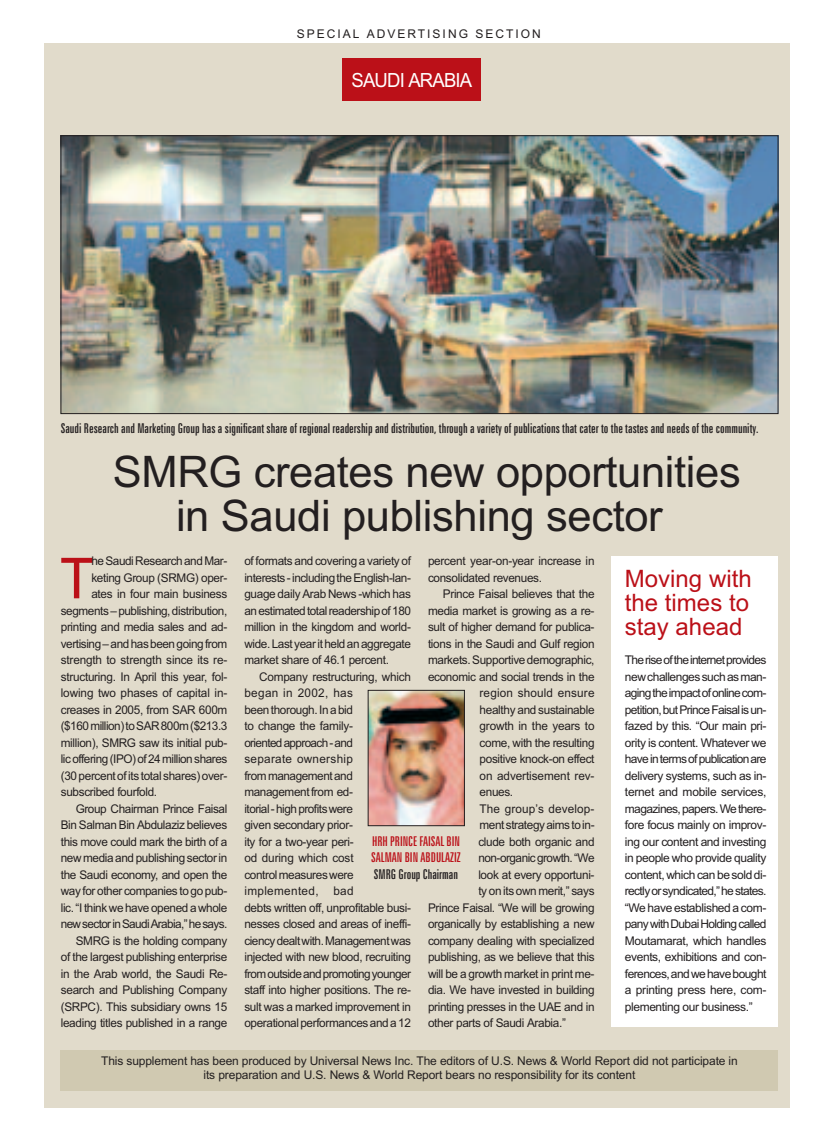
<style>
.page{position:relative;width:838px;height:1134px;background:#fff}
.page>*{position:absolute;margin:0;border:0;box-sizing:border-box;transform-origin:0 0}
.t1{font:56.55px "Trebuchet MS";color:#bb1018}
.t2{font:43.5px/43.5px "Arial MS";letter-spacing:-.01em;color:#231f20;text-align:center}
.t3{font:24px/24px "Arial MS";color:#bb1018;text-align:justify}
.t4{font:19.5px "Arial MS";letter-spacing:-.045em;color:#fff;scale:.95 1}
.t5{font:extra-condensed 13.5px "Zurich BT";color:#231f20}
.t6{font:extra-condensed 13.5px/16.5px "Zurich BT";color:#bb1018;text-align:justify}
.t7{font:12px/16.5px "Arial MS";letter-spacing:-.03em;color:#231f20;text-align:justify}
.t8{font:12px/14.2px "Arial MS";letter-spacing:-.01em;color:#231f20;text-align:center}
.t9{font:12px "Arial MS";letter-spacing:-.05em;color:#231f20}
.t10{font:12px "Arial MS";letter-spacing:.01em;color:#231f20}
.t11{font:12px "Arial MS";letter-spacing:.03em;color:#231f20}
.t12{font:12px "Arial MS";letter-spacing:.165em;color:#231f20}
.t13{font:12px "Arial MS";letter-spacing:-.055em;color:#231f20}
.t14{font:12px "Arial MS";letter-spacing:-.005em;color:#231f20}
.t15{font:12px "Arial MS";letter-spacing:.025em;color:#231f20}
.s1{color:#231f20}
</style>
<div class="page">
<img style="left:44px;top:43px;width:746px;height:1065px">
<p class="t12" style="left:297px;top:29px;width:245px">SPECIAL ADVERTISING SECTION</p>
<p class="t4" style="left:351px;top:73px;width:128px">SAUDI ARABIA</p>
<p class="t5" style="left:61px;top:423px;width:699px">Saudi Research and Marketing Group has a significant share of regional readership and distribution, through a variety of publications that cater to the tastes and needs of the community.</p>
<p class="t2" style="left:113px;top:454px;width:629px">SMRG creates new opportunities in Saudi publishing sector</p>
<p class="t1" style="left:61px;top:557px;width:34px">T</p>
<p class="t7" style="left:91px;top:554px;width:137px">he Saudi Research and Mar-</p>
<p class="t7" style="left:91px;top:570px;width:137px">keting Group (SRMG) oper-</p>
<p class="t7" style="left:91px;top:587px;width:137px">ates in four main business</p>
<p class="t7" style="left:61px;top:603px;width:168px">segments – publishing, distribution,</p>
<p class="t7" style="left:61px;top:620px;width:168px">printing and media sales and ad-</p>
<p class="t7" style="left:61px;top:636px;width:168px">vertising – and has been going from</p>
<p class="t7" style="left:61px;top:653px;width:168px">strength to strength since its re-</p>
<p class="t7" style="left:61px;top:669px;width:168px">structuring. In April this year, fol-</p>
<p class="t8" style="left:61px;top:687px;width:168px">lowing two phases of capital in-</p>
<p class="t7" style="left:61px;top:702px;width:168px">creases in 2005, from SAR 600m</p>
<p class="t7" style="left:61px;top:719px;width:168px">($160 million) to SAR 800m ($213.3</p>
<p class="t7" style="left:61px;top:735px;width:168px">million), SMRG saw its initial pub-</p>
<p class="t7" style="left:61px;top:752px;width:168px">lic offering (IPO) of 24 million shares</p>
<p class="t7" style="left:61px;top:768px;width:168px">(30 percent of its total shares) over-</p>
<p class="t7" style="left:61px;top:785px;width:98px">subscribed fourfold.</p>
<p class="t7" style="left:76px;top:801px;width:153px">Group Chairman Prince Faisal</p>
<p class="t7" style="left:61px;top:818px;width:168px">Bin Salman Bin Abdulaziz believes</p>
<p class="t7" style="left:61px;top:834px;width:168px">this move could mark the birth of a</p>
<p class="t7" style="left:61px;top:851px;width:168px">new media and publishing sector in</p>
<p class="t7" style="left:61px;top:867px;width:168px">the Saudi economy, and open the</p>
<p class="t7" style="left:61px;top:884px;width:168px">way for other companies to go pub-</p>
<p class="t7" style="left:61px;top:900px;width:168px">lic. “I think we have opened a whole</p>
<p class="t9" style="left:61px;top:920px;width:168px">new sector in Saudi Arabia,” he says.</p>
<p class="t7" style="left:76px;top:933px;width:153px">SMRG is the holding company</p>
<p class="t7" style="left:61px;top:950px;width:168px">of the largest publishing enterprise</p>
<p class="t7" style="left:61px;top:966px;width:168px">in the Arab world, the Saudi Re-</p>
<p class="t7" style="left:61px;top:983px;width:168px">search and Publishing Company</p>
<p class="t7" style="left:61px;top:999px;width:168px">(SRPC). This subsidiary owns 15</p>
<p class="t7" style="left:61px;top:1016px;width:168px">leading titles published in a range</p>
<p class="t7" style="left:244px;top:554px;width:168px">of formats and covering a variety of</p>
<p class="t7" style="left:244px;top:570px;width:168px">interests - including the English-lan-</p>
<p class="t7" style="left:244px;top:587px;width:168px">guage daily Arab News -which has</p>
<p class="t7" style="left:244px;top:603px;width:168px">an estimated total readership of 180</p>
<p class="t7" style="left:244px;top:620px;width:168px">million in the kingdom and world-</p>
<p class="t7" style="left:244px;top:636px;width:168px">wide. Last year it held an aggregate</p>
<p class="t7" style="left:244px;top:653px;width:146px">market share of 46.1 percent.</p>
<p class="t7" style="left:259px;top:669px;width:153px">Company restructuring, which</p>
<p class="t11" style="left:244px;top:689px;width:110px">began in 2002, has</p>
<p class="t7" style="left:244px;top:702px;width:110px">been thorough. In a bid</p>
<p class="t7" style="left:244px;top:719px;width:110px">to change the family-</p>
<p class="t13" style="left:244px;top:738px;width:110px">oriented approach - and</p>
<p class="t15" style="left:244px;top:755px;width:110px">separate ownership</p>
<p class="t7" style="left:244px;top:768px;width:110px">from management and</p>
<p class="t7" style="left:244px;top:785px;width:110px">management from ed-</p>
<p class="t7" style="left:244px;top:801px;width:110px">itorial - high profits were</p>
<p class="t7" style="left:244px;top:818px;width:110px">given secondary prior-</p>
<p class="t7" style="left:244px;top:834px;width:111px">ity for a two-year peri-</p>
<p class="t8" style="left:244px;top:852px;width:111px">od during which cost</p>
<p class="t7" style="left:244px;top:867px;width:111px">control measures were</p>
<p class="t11" style="left:244px;top:887px;width:111px">implemented, bad</p>
<p class="t7" style="left:244px;top:900px;width:168px">debts written off, unprofitable busi-</p>
<p class="t7" style="left:244px;top:917px;width:168px">nesses closed and areas of ineffi-</p>
<p class="t7" style="left:244px;top:933px;width:168px">ciency dealt with. Management was</p>
<p class="t7" style="left:244px;top:950px;width:168px">injected with new blood, recruiting</p>
<p class="t9" style="left:244px;top:969px;width:168px">from outside and promoting younger</p>
<p class="t7" style="left:244px;top:983px;width:168px">staff into higher positions. The re-</p>
<p class="t7" style="left:244px;top:999px;width:168px">sult was a marked improvement in</p>
<p class="t7" style="left:244px;top:1016px;width:168px">operational performances and a 12</p>
<p class="t7" style="left:428px;top:554px;width:168px">percent year-on-year increase in</p>
<p class="t7" style="left:428px;top:570px;width:116px">consolidated revenues.</p>
<p class="t7" style="left:443px;top:587px;width:153px">Prince Faisal believes that the</p>
<p class="t7" style="left:428px;top:603px;width:168px">media market is growing as a re-</p>
<p class="t7" style="left:428px;top:620px;width:168px">sult of higher demand for publica-</p>
<p class="t7" style="left:428px;top:636px;width:168px">tions in the Saudi and Gulf region</p>
<p class="t7" style="left:428px;top:653px;width:168px">markets. Supportive demographic,</p>
<p class="t7" style="left:428px;top:669px;width:168px">economic and social trends in the</p>
<p class="t10" style="left:479px;top:689px;width:116px">region should ensure</p>
<p class="t7" style="left:479px;top:702px;width:116px">healthy and sustainable</p>
<p class="t7" style="left:479px;top:719px;width:116px">growth in the years to</p>
<p class="t7" style="left:479px;top:735px;width:116px">come, with the resulting</p>
<p class="t7" style="left:479px;top:752px;width:116px">positive knock-on effect</p>
<p class="t14" style="left:479px;top:771px;width:116px">on advertisement rev-</p>
<p class="t7" style="left:479px;top:785px;width:35px">enues.</p>
<p class="t10" style="left:479px;top:804px;width:116px">The group’s develop-</p>
<p class="t7" style="left:479px;top:818px;width:116px">ment strategy aims to in-</p>
<p class="t7" style="left:478px;top:834px;width:118px">clude both organic and</p>
<p class="t7" style="left:478px;top:851px;width:118px">non-organic growth. “We</p>
<p class="t7" style="left:478px;top:867px;width:118px">look at every opportuni-</p>
<p class="t7" style="left:478px;top:884px;width:118px">ty on its own merit,” says</p>
<p class="t7" style="left:428px;top:900px;width:168px">Prince Faisal. “We will be growing</p>
<p class="t7" style="left:428px;top:917px;width:168px">organically by establishing a new</p>
<p class="t7" style="left:428px;top:933px;width:168px">company dealing with specialized</p>
<p class="t7" style="left:428px;top:950px;width:168px">publishing, as we believe that this</p>
<p class="t7" style="left:428px;top:966px;width:168px">will be a growth market in print me-</p>
<p class="t7" style="left:428px;top:983px;width:168px">dia. We have invested in building</p>
<p class="t7" style="left:428px;top:999px;width:168px">printing presses in the UAE and in</p>
<p class="t7" style="left:428px;top:1016px;width:139px">other parts of Saudi Arabia.”</p>
<p class="t6" style="left:371px;top:834px;width:91px">HRH PRINCE FAISAL BIN SALMAN BIN ABDULAZIZ <span class="s1">SMRG Group Chairman</span></p>
<p class="t3" style="left:625px;top:569px;width:128px">Moving with the times to stay ahead</p>
<p class="t7" style="left:625px;top:653px;width:143px">The rise of the internet provides new challenges such as man&shy;aging the impact of online com&shy;petition, but Prince Faisal is un&shy;fazed by this. “Our main pri&shy;ority is content. Whatever we have in terms of publication are delivery systems, such as in&shy;ternet and mobile services, magazines, papers. We there&shy;fore focus mainly on improv&shy;ing our content and investing in people who provide quality content, which can be sold di&shy;rectly or syndicated,” he states. “We have established a com&shy;pany with Dubai Holding called Moutamarat, which handles events, exhibitions and con&shy;ferences, and we have bought a printing press here, com&shy;plementing our business.”</p>
<p class="t8" style="left:101px;top:1055px;width:638px">This supplement has been produced by Universal News Inc. The editors of U.S. News &amp; World Report did not participate in its preparation and U.S. News &amp; World Report bears no responsibility for its content</p>
</div>
